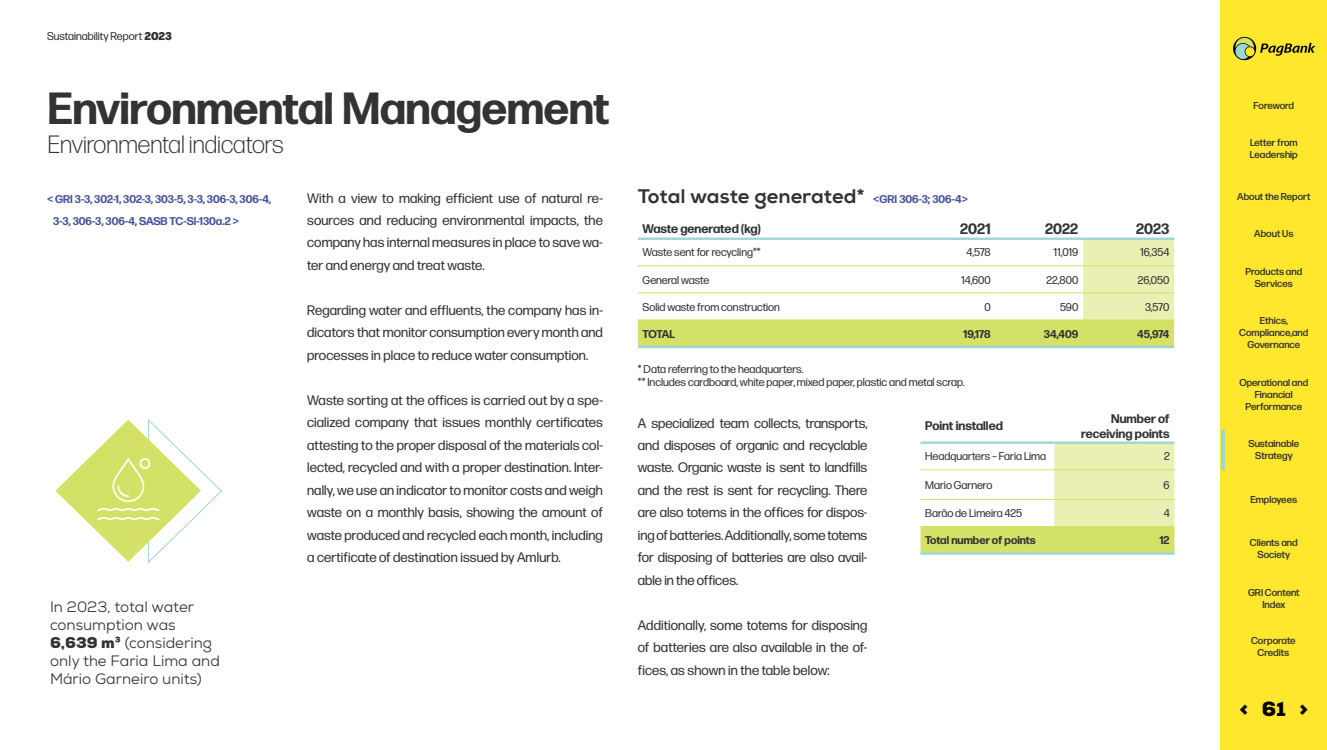
<style>
.page{position:relative;width:1327px;height:750px;background:#fff}
.page>*{position:absolute;margin:0;border:0;box-sizing:border-box;transform-origin:0 0}
.t1{font:700 45px "Forma DJR Deck";color:#333}
.t2{font:300 25px "Forma DJR Deck";color:#333}
.t3{font:20px "Nexa X Bold";color:#333}
.t4{font:900 19.75px "Nexa";color:#000}
.t5{font:15px/18px "Nexa";color:#333}
.t6{font:700 15px "Forma DJR Deck";color:#333}
.t7{font:13.75px/22.5px "Forma DJR Deck";letter-spacing:.01em;color:#333;text-align:justify}
.t8{font:700 12.5px/15px "Forma DJR Deck";color:#333;text-align:right}
.t9{font:11.25px/12.5px "Forma DJR Deck";color:#333}
.t10{font:700 11.25px/22.5px "Forma DJR Deck";color:#45549b}
.t11{font:700 11.25px "Forma DJR Deck";color:#333}
.t12{font:500 10px/12px "Forma DJR Deck";color:#333;text-align:center}
.t13{font:500 10px "Forma DJR Deck";letter-spacing:-.02em;color:#333}
.s1{font-weight:900}
.s2{font-family:"Forma DJR Deck";font-weight:700;font-size:11.25px;color:#45549b}
</style>
<div class="page">
<svg style="left:638px;top:240px;width:535px;height:106px"></svg>
<hr style="left:638px;top:238px;width:270px;height:2px;background:#9ed5d6">
<hr style="left:908px;top:238px;width:87px;height:2px;background:#9ed5d6">
<hr style="left:995px;top:238px;width:88px;height:2px;background:#9ed5d6">
<hr style="left:638px;top:265px;width:270px;height:1px;background:#d4e167">
<hr style="left:908px;top:265px;width:87px;height:1px;background:#d4e167">
<hr style="left:995px;top:265px;width:88px;height:1px;background:#d4e167">
<hr style="left:1083px;top:265px;width:90px;height:1px;background:#d4e167">
<hr style="left:638px;top:293px;width:270px;height:1px;background:#d4e167">
<hr style="left:908px;top:293px;width:87px;height:1px;background:#d4e167">
<hr style="left:995px;top:293px;width:88px;height:1px;background:#d4e167">
<hr style="left:1083px;top:293px;width:90px;height:1px;background:#d4e167">
<hr style="left:638px;top:320px;width:270px;height:1px;background:#d4e167">
<hr style="left:908px;top:320px;width:87px;height:1px;background:#d4e167">
<hr style="left:995px;top:320px;width:88px;height:1px;background:#d4e167">
<hr style="left:1083px;top:320px;width:90px;height:1px;background:#d4e167">
<hr style="left:638px;top:346px;width:270px;height:2px;background:#9ed5d6">
<hr style="left:908px;top:346px;width:87px;height:2px;background:#9ed5d6">
<hr style="left:995px;top:346px;width:88px;height:2px;background:#9ed5d6">
<hr style="left:1083px;top:238px;width:90px;height:2px;background:#9ed5d6">
<hr style="left:1083px;top:346px;width:90px;height:2px;background:#9ed5d6">
<svg style="left:920px;top:444px;width:254px;height:108px"></svg>
<hr style="left:920px;top:441px;width:134px;height:3px;background:#9ed5d6">
<hr style="left:1054px;top:441px;width:120px;height:3px;background:#9ed5d6">
<hr style="left:920px;top:469px;width:134px;height:1px;background:#d4e167">
<hr style="left:1054px;top:469px;width:120px;height:1px;background:#d4e167">
<hr style="left:920px;top:499px;width:134px;height:1px;background:#d4e167">
<hr style="left:1054px;top:499px;width:120px;height:1px;background:#d4e167">
<hr style="left:920px;top:526px;width:134px;height:1px;background:#d4e167">
<hr style="left:1054px;top:526px;width:120px;height:1px;background:#d4e167">
<hr style="left:920px;top:552px;width:134px;height:3px;background:#9ed5d6">
<hr style="left:1054px;top:552px;width:120px;height:3px;background:#9ed5d6">
<svg style="left:55px;top:419px;width:167px;height:144px"></svg>
<div style="left:1220px;top:0;width:106px;height:750px;background:#ffe72d"></div>
<svg style="left:1234px;top:37px;width:81px;height:23px"></svg>
<svg style="left:1221px;top:430px;width:3px;height:40px"></svg>
<p class="t9" style="left:47px;top:30px;width:126px">Sustainability Report <span class="s1">2023</span></p>
<h1 class="t1" style="left:48px;top:79px;width:563px">Environmental Management</h1>
<h2 class="t2" style="left:48px;top:129px;width:237px">Environmental indicators</h2>
<p class="t10" style="left:53px;top:187px;width:219px;text-indent:-6px">&lt; GRI 3-3, 302-1, 302-3, 303-5, 3-3, 306-3, 306-4,<br>3-3, 306-3, 306-4, SASB TC-SI-130a.2 &gt;</p>
<p class="t5" style="left:50px;top:598px;width:171px">In 2023, total water consumption was<br><span class="s1">6,639 m³</span> (considering only the Faria Lima and<br>Mário Garneiro units)</p>
<p class="t7" style="left:307px;top:186px;width:297px">With a view to making efficient use of natural re&shy;sources and reducing environmental impacts, the company has internal measures in place to save wa&shy;ter and energy and treat waste.</p>
<p class="t7" style="left:307px;top:299px;width:297px">Regarding water and effluents, the company has in&shy;dicators that monitor consumption every month and processes in place to reduce water consumption.</p>
<p class="t7" style="left:307px;top:389px;width:297px">Waste sorting at the offices is carried out by a spe&shy;cialized company that issues monthly certificates attesting to the proper disposal of the materials col&shy;lected, recycled and with a proper destination. Inter&shy;nally, we use an indicator to monitor costs and weigh waste on a monthly basis, showing the amount of waste produced and recycled each month, including a certificate of destination issued by Amlurb.</p>
<h3 class="t3" style="left:638px;top:183px;width:331px">Total waste generated* <span class="s2">&lt; GRI 306-3; 306-4&gt;</span></h3>
<p class="t8" style="left:642px;top:221px;width:120px">Waste generated (kg)</p>
<p class="t6" style="left:960px;top:219px;width:32px">2021</p>
<p class="t6" style="left:1045px;top:219px;width:35px">2022</p>
<p class="t6" style="left:1136px;top:219px;width:35px">2023</p>
<p class="t9" style="left:642px;top:246px;width:119px">Waste sent for recycling**</p>
<p class="t9" style="left:966px;top:246px;width:26px">4,578</p>
<p class="t9" style="left:1053px;top:246px;width:26px">11,019</p>
<p class="t9" style="left:1140px;top:246px;width:31px">16,354</p>
<p class="t9" style="left:642px;top:273px;width:68px">General waste</p>
<p class="t9" style="left:961px;top:273px;width:31px">14,600</p>
<p class="t9" style="left:1046px;top:273px;width:33px">22,800</p>
<p class="t9" style="left:1137px;top:273px;width:33px">26,050</p>
<p class="t9" style="left:642px;top:300px;width:139px">Solid waste from construction</p>
<p class="t9" style="left:984px;top:300px;width:8px">0</p>
<p class="t9" style="left:1060px;top:300px;width:20px">590</p>
<p class="t9" style="left:1144px;top:300px;width:26px">3,570</p>
<p class="t11" style="left:642px;top:327px;width:34px">TOTAL</p>
<p class="t11" style="left:963px;top:327px;width:29px">19,178</p>
<p class="t11" style="left:1043px;top:327px;width:36px">34,409</p>
<p class="t11" style="left:1137px;top:327px;width:33px">45,974</p>
<p class="t9" style="left:638px;top:363px;width:328px">* Data referring to the headquarters.<br>** Includes cardboard, white paper, mixed paper, plastic and metal scrap.</p>
<p class="t8" style="left:925px;top:418px;width:79px">Point installed</p>
<p class="t8" style="left:1081px;top:411px;width:90px">Number of receiving points</p>
<p class="t9" style="left:925px;top:450px;width:122px">Headquarters – Faria Lima</p>
<p class="t9" style="left:1163px;top:450px;width:7px">2</p>
<p class="t9" style="left:925px;top:478px;width:69px">Mario Garnero</p>
<p class="t9" style="left:1163px;top:478px;width:8px">6</p>
<p class="t9" style="left:925px;top:507px;width:98px">Barão de Limeira 425</p>
<p class="t9" style="left:1163px;top:507px;width:7px">4</p>
<p class="t11" style="left:925px;top:533px;width:112px">Total number of points</p>
<p class="t11" style="left:1159px;top:533px;width:12px">12</p>
<p class="t7" style="left:638px;top:411px;width:231px">A specialized team collects, transports, and disposes of organic and recyclable waste. Organic waste is sent to landfills and the rest is sent for recycling. There are also totems in the offices for dispos&shy;ing of batteries. Additionally, some totems for disposing of batteries are also avail&shy;able in the offices.</p>
<p class="t7" style="left:638px;top:614px;width:231px">Additionally, some totems for disposing of batteries are also available in the of&shy;fices, as shown in the table below:</p>
<p class="t13" style="left:1253px;top:99px;width:42px">Foreword</p>
<p class="t12" style="left:1249px;top:137px;width:49px;text-align:left">Letter from<br>Leadership</p>
<p class="t12" style="left:1237px;top:190px;width:75px">About the Report</p>
<p class="t12" style="left:1254px;top:227px;width:41px">About Us</p>
<p class="t12" style="left:1245px;top:265px;width:58px">Products and<br>Services</p>
<p class="t12" style="left:1239px;top:314px;width:71px">Ethics,<br>Compliance,and<br>Governance</p>
<p class="t12" style="left:1239px;top:376px;width:70px">Operational and<br>Financial<br>Performance</p>
<p class="t12" style="left:1248px;top:437px;width:52px">Sustainable<br>Strategy</p>
<p class="t12" style="left:1250px;top:493px;width:48px">Employees</p>
<p class="t12" style="left:1249px;top:536px;width:49px">Clients and<br>Society</p>
<p class="t12" style="left:1247px;top:586px;width:53px">GRI Content<br>Index</p>
<p class="t12" style="left:1250px;top:635px;width:46px">Corporate<br>Credits</p>
<h3 class="t4" style="left:1261px;top:695px;width:25px">61</h3>
<h3 class="t4" style="left:1239px;top:695px;width:10px">&lt;</h3>
<h3 class="t4" style="left:1299px;top:695px;width:10px">&gt;</h3>
</div>
